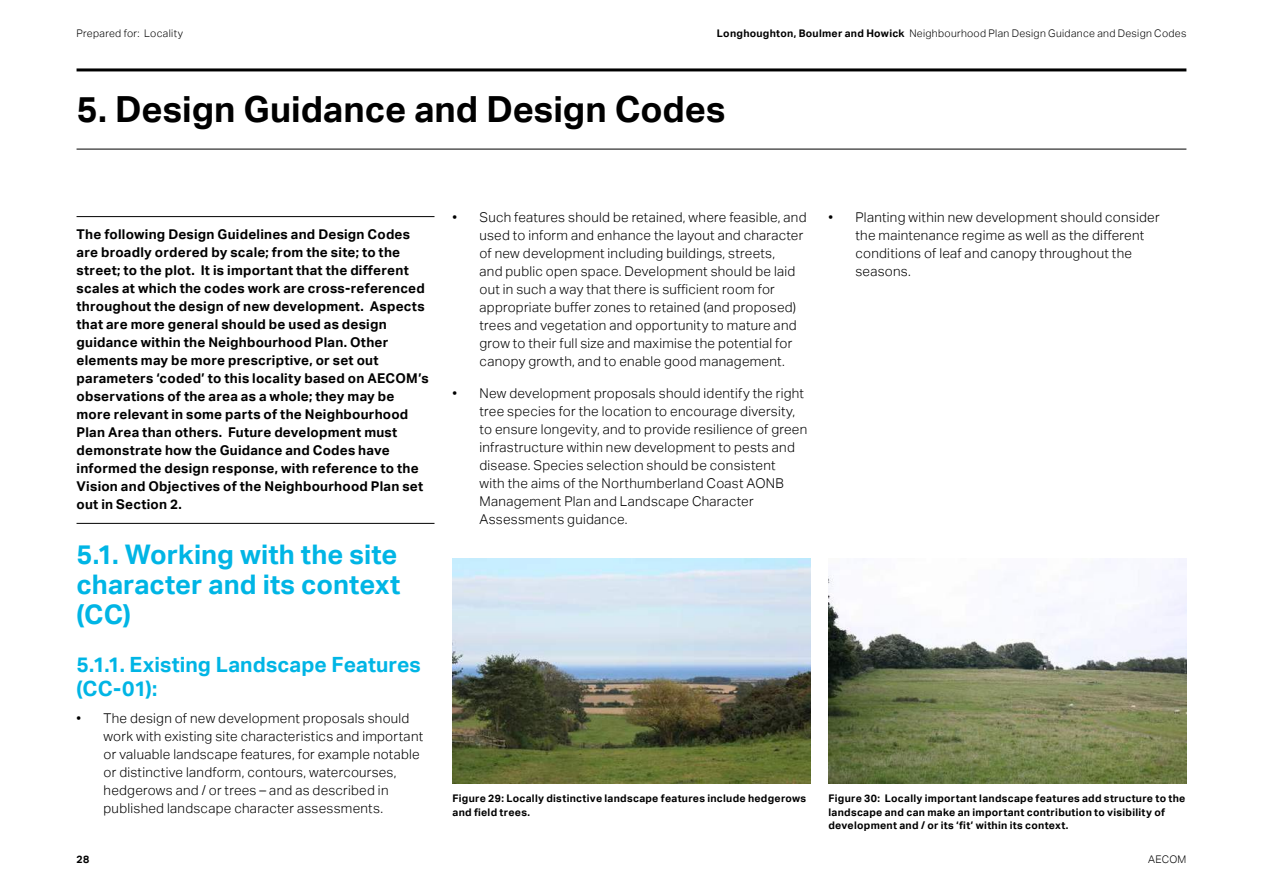
<style>
.page{position:relative;width:1263px;height:893px;background:#fff}
.page>*{position:absolute;margin:0;border:0;box-sizing:border-box;transform-origin:0 0}
.t1{font:700 36px "AECOM Sans";color:#000}
.t2{font:700 27px/30px "AECOM Sans";letter-spacing:.005em;color:#00b5e5;text-align:justify}
.t3{font:700 21px/24px "AECOM Sans";letter-spacing:.005em;color:#00b5e5}
.t4{font:300 13.5px/18px "AECOM Sans";letter-spacing:.02em;color:#000}
.t5{font:700 13.5px/18px "AECOM Sans";letter-spacing:.015em;color:#000}
.t6{font:700 10.5px/13.5px "AECOM Sans";letter-spacing:.025em;color:#000}
.t7{font:300 10.5px "AECOM Sans";letter-spacing:.025em;color:#000}
.s1{font-weight:700}
</style>
<div class="page">
<img style="left:452px;top:558px;width:358px;height:225px">
<img style="left:828px;top:558px;width:358px;height:225px">
<hr style="left:77px;top:68px;width:1109px;height:3px;background:#000">
<hr style="left:77px;top:149px;width:1109px;height:1px;background:#000">
<hr style="left:77px;top:216px;width:357px;height:1px;background:#000">
<hr style="left:77px;top:523px;width:357px;height:1px;background:#000">
<p class="t7" style="left:77px;top:27px;width:108px">Prepared for: Locality</p>
<p class="t7" style="left:717px;top:27px;width:471px"><span class="s1">Longhoughton, Boulmer and Howick</span> Neighbourhood Plan Design Guidance and Design Codes</p>
<h1 class="t1" style="left:77px;top:89px;width:650px">5. Design Guidance and Design Codes</h1>
<p class="t5" style="left:77px;top:226px;width:354px">The following Design Guidelines and Design Codes are broadly ordered by scale; from the site; to the street; to the plot. It is important that the different scales at which the codes work are cross-referenced throughout the design of new development. Aspects that are more general should be used as design guidance within the Neighbourhood Plan. Other elements may be more prescriptive, or set out parameters ‘coded’ to this locality based on AECOM’s observations of the area as a whole; they may be more relevant in some parts of the Neighbourhood Plan Area than others. Future development must demonstrate how the Guidance and Codes have informed the design response, with reference to the Vision and Objectives of the Neighbourhood Plan set out in Section 2.</p>
<h2 class="t2" style="left:77px;top:539px;width:325px">5.1. Working with the site character and its context (CC)</h2>
<h3 class="t3" style="left:77px;top:652px;width:346px">5.1.1. Existing Landscape Features (CC-01):</h3>
<p class="t4" style="left:104px;top:709px;width:321px;text-indent:-27px">• The design of new development proposals should work with existing site characteristics and important or valuable landscape features, for example notable or distinctive landform, contours, watercourses, hedgerows and / or trees – and as described in published landscape character assessments.</p>
<p class="t4" style="left:479px;top:208px;width:329px;text-indent:-27px">• Such features should be retained, where feasible, and used to inform and enhance the layout and character of new development including buildings, streets,<br>and public open space. Development should be laid out in such a way that there is sufficient room for appropriate buffer zones to retained (and proposed) trees and vegetation and opportunity to mature and grow to their full size and maximise the potential for canopy growth, and to enable good management.</p>
<p class="t4" style="left:479px;top:384px;width:329px;text-indent:-27px">• New development proposals should identify the right tree species for the location to encourage diversity, to ensure longevity, and to provide resilience of green infrastructure within new development to pests and disease. Species selection should be consistent<br>with the aims of the Northumberland Coast AONB Management Plan and Landscape Character Assessments guidance.</p>
<p class="t4" style="left:855px;top:208px;width:306px;text-indent:-27px">• Planting within new development should consider the maintenance regime as well as the different conditions of leaf and canopy throughout the seasons.</p>
<p class="t6" style="left:452px;top:792px;width:355px">Figure 29: Locally distinctive landscape features include hedgerows and field trees.</p>
<p class="t6" style="left:828px;top:792px;width:358px">Figure 30: Locally important landscape features add structure to the landscape and can make an important contribution to visibility of development and / or its ‘fit’ within its context.</p>
<p class="t6" style="left:77px;top:853px;width:14px">28</p>
<p class="t7" style="left:1148px;top:853px;width:40px">AECOM</p>
</div>
